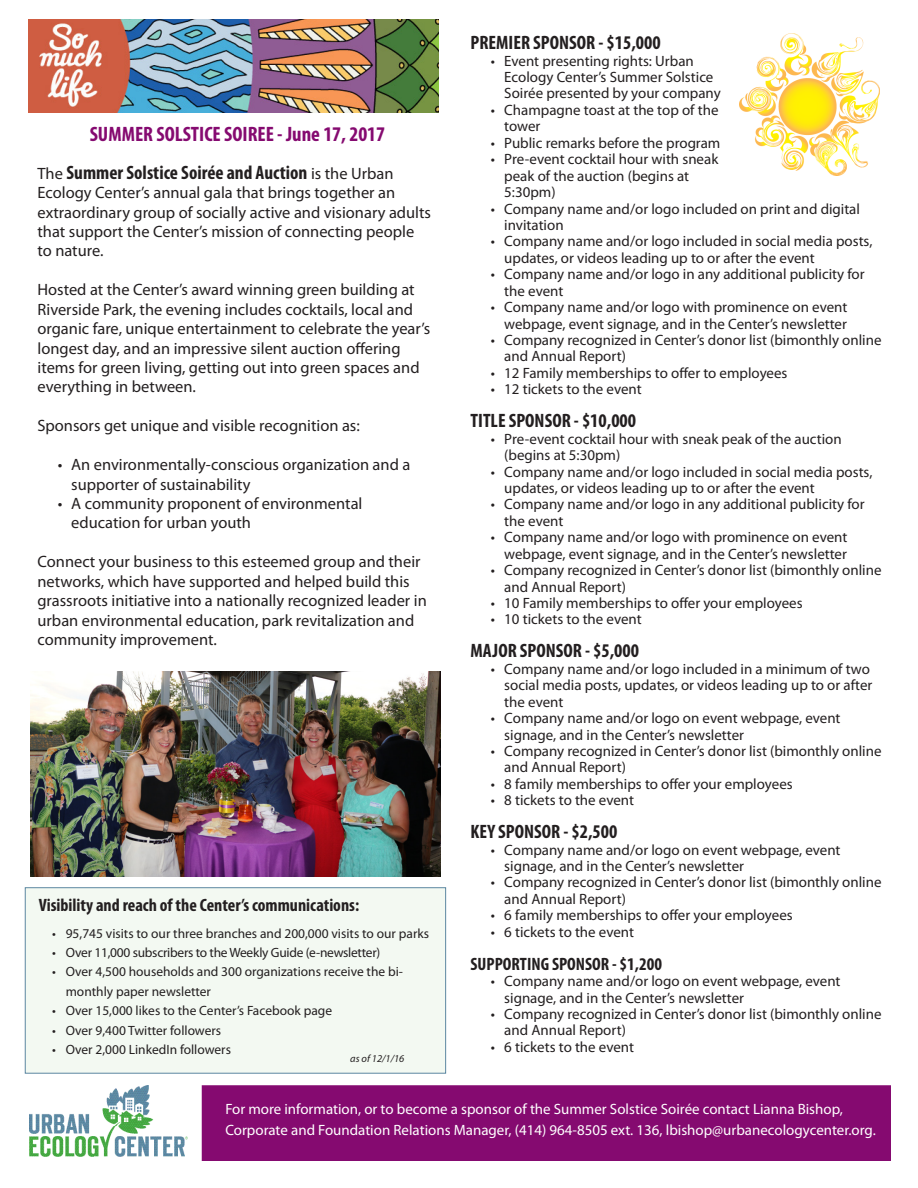
<style>
.page{position:relative;width:918px;height:1188px;background:#fff}
.page>*{position:absolute;margin:0;border:0;box-sizing:border-box;transform-origin:0 0}
.t1{font:700 condensed 20.85px "Myriad Pro";color:#850a70}
.t2{font:700 condensed 19.5px "Myriad Pro";color:#231f20}
.t3{font:700 condensed 18px "Myriad Pro";color:#231f20}
.t4{font:16.5px/19.5px "Myriad Pro";color:#231f20}
.t5{font:15px/16.5px "Myriad Pro";color:#231f20}
.t6{font:15px/20.9px "Myriad Pro";color:#fff}
.t7{font:13.5px/19.5px "Myriad Pro";color:#231f20}
.t8{font:13.5px "Myriad Pro";letter-spacing:-.02em;color:#231f20}
.t9{font:italic 10.5px "Myriad Pro";color:#231f20}
.s1{font-weight:400;font-stretch:normal;font-size:16.5px}
</style>
<div class="page">
<div style="left:202px;top:1085px;width:689px;height:76px;background:#850a70;border:2px solid #850a70"></div>
<img style="left:29px;top:1086px;width:158px;height:71px">
<img style="left:30px;top:671px;width:411px;height:206px">
<img style="left:740px;top:33px;width:139px;height:142px">
<div style="left:25px;top:888px;width:421px;height:185px;background:#f3f9f2;border:1px solid #5c87a1"></div>
<img style="left:28px;top:19px;width:410px;height:93px">
<p class="t1" style="left:90px;top:121px;width:297px">SUMMER SOLSTICE SOIREE - June 17, 2017</p>
<p class="t2" style="left:38px;top:160px;width:358px"><span class="s1">The</span> Summer Solstice Soirée and Auction <span class="s1">is the Urban</span></p>
<p class="t4" style="left:38px;top:183px;width:395px">Ecology Center’s annual gala that brings together an extraordinary group of socially active and visionary adults that support the Center’s mission of connecting people</p>
<p class="t4" style="left:38px;top:241px;width:67px">to nature.</p>
<p class="t4" style="left:38px;top:280px;width:394px">Hosted at the Center’s award winning green building at Riverside Park, the evening includes cocktails, local and organic fare, unique entertainment to celebrate the year’s longest day, and an impressive silent auction offering items for green living, getting out into green spaces and everything in between.</p>
<p class="t4" style="left:38px;top:416px;width:324px">Sponsors get unique and visible recognition as:</p>
<p class="t4" style="left:71px;top:455px;width:341px;text-indent:-14px">• An environmentally-conscious organization and a supporter of sustainability</p>
<p class="t4" style="left:71px;top:493px;width:293px;text-indent:-14px">• A community proponent of environmental education for urban youth</p>
<p class="t4" style="left:38px;top:552px;width:391px">Connect your business to this esteemed group and their networks, which have supported and helped build this grassroots initiative into a nationally recognized leader in urban environmental education, park revitalization and community improvement.</p>
<p class="t3" style="left:39px;top:893px;width:322px">Visibility and reach of the Center’s communications:</p>
<p class="t7" style="left:52px;top:923px;width:378px">• 95,745 visits to our three branches and 200,000 visits to our parks</p>
<p class="t8" style="left:52px;top:944px;width:330px">• Over 11,000 subscribers to the Weekly Guide (e-newsletter)</p>
<p class="t7" style="left:66px;top:962px;width:339px;text-indent:-14px">• Over 4,500 households and 300 organizations receive the bi&shy;monthly paper newsletter</p>
<p class="t7" style="left:52px;top:1001px;width:281px">• Over 15,000 likes to the Center’s Facebook page</p>
<p class="t7" style="left:52px;top:1020px;width:170px">• Over 9,400 Twitter followers</p>
<p class="t7" style="left:52px;top:1040px;width:180px">• Over 2,000 LinkedIn followers</p>
<p class="t9" style="left:350px;top:1052px;width:56px">as of 12/1/16</p>
<p class="t2" style="left:471px;top:30px;width:192px">PREMIER SPONSOR - $15,000</p>
<p class="t5" style="left:504px;top:52px;width:218px;text-indent:-14px">• Event presenting rights: Urban<br>Ecology Center’s Summer Solstice<br>Soirée presented by your company</p>
<p class="t5" style="left:504px;top:101px;width:216px;text-indent:-14px">• Champagne toast at the top of the tower</p>
<p class="t5" style="left:491px;top:134px;width:231px">• Public remarks before the program</p>
<p class="t5" style="left:504px;top:151px;width:216px;text-indent:-14px">• Pre-event cocktail hour with sneak peak of the auction (begins at<br>5:30pm)</p>
<p class="t5" style="left:504px;top:200px;width:357px;text-indent:-14px">• Company name and/or logo included on print and digital invitation</p>
<p class="t5" style="left:504px;top:233px;width:370px;text-indent:-14px">• Company name and/or logo included in social media posts, updates, or videos leading up to or after the event</p>
<p class="t5" style="left:504px;top:266px;width:362px;text-indent:-14px">• Company name and/or logo in any additional publicity for the event</p>
<p class="t5" style="left:491px;top:299px;width:358px;text-align:right">• Company name and/or logo with prominence on event webpage, event signage, and in the Center’s newsletter</p>
<p class="t5" style="left:504px;top:332px;width:379px;text-indent:-14px">• Company recognized in Center’s donor list (bimonthly online and Annual Report)</p>
<p class="t5" style="left:491px;top:364px;width:298px">• 12 Family memberships to offer to employees</p>
<p class="t5" style="left:491px;top:381px;width:152px">• 12 tickets to the event</p>
<p class="t2" style="left:471px;top:409px;width:167px">TITLE SPONSOR - $10,000</p>
<p class="t5" style="left:504px;top:430px;width:339px;text-indent:-14px">• Pre-event cocktail hour with sneak peak of the auction (begins at 5:30pm)</p>
<p class="t5" style="left:504px;top:463px;width:370px;text-indent:-14px">• Company name and/or logo included in social media posts, updates, or videos leading up to or after the event</p>
<p class="t5" style="left:504px;top:496px;width:362px;text-indent:-14px">• Company name and/or logo in any additional publicity for the event</p>
<p class="t5" style="left:491px;top:529px;width:358px;text-align:right">• Company name and/or logo with prominence on event webpage, event signage, and in the Center’s newsletter</p>
<p class="t5" style="left:504px;top:562px;width:379px;text-indent:-14px">• Company recognized in Center’s donor list (bimonthly online and Annual Report)</p>
<p class="t5" style="left:491px;top:595px;width:313px">• 10 Family memberships to offer your employees</p>
<p class="t5" style="left:491px;top:611px;width:152px">• 10 tickets to the event</p>
<p class="t2" style="left:471px;top:639px;width:170px">MAJOR SPONSOR - $5,000</p>
<p class="t5" style="left:504px;top:660px;width:370px;text-indent:-14px">• Company name and/or logo included in a minimum of two social media posts, updates, or videos leading up to or after the event</p>
<p class="t5" style="left:504px;top:710px;width:338px;text-indent:-14px">• Company name and/or logo on event webpage, event signage, and in the Center’s newsletter</p>
<p class="t5" style="left:504px;top:742px;width:379px;text-indent:-14px">• Company recognized in Center’s donor list (bimonthly online and Annual Report)</p>
<p class="t5" style="left:491px;top:775px;width:303px">• 8 family memberships to offer your employees</p>
<p class="t5" style="left:491px;top:792px;width:145px">• 8 tickets to the event</p>
<p class="t2" style="left:471px;top:819px;width:148px">KEY SPONSOR - $2,500</p>
<p class="t5" style="left:504px;top:841px;width:338px;text-indent:-14px">• Company name and/or logo on event webpage, event signage, and in the Center’s newsletter</p>
<p class="t5" style="left:504px;top:874px;width:379px;text-indent:-14px">• Company recognized in Center’s donor list (bimonthly online and Annual Report)</p>
<p class="t5" style="left:491px;top:907px;width:303px">• 6 family memberships to offer your employees</p>
<p class="t5" style="left:491px;top:923px;width:145px">• 6 tickets to the event</p>
<p class="t3" style="left:471px;top:952px;width:193px">SUPPORTING SPONSOR - $1,200</p>
<p class="t5" style="left:504px;top:973px;width:338px;text-indent:-14px">• Company name and/or logo on event webpage, event signage, and in the Center’s newsletter</p>
<p class="t5" style="left:504px;top:1005px;width:379px;text-indent:-14px">• Company recognized in Center’s donor list (bimonthly online and Annual Report)</p>
<p class="t5" style="left:491px;top:1038px;width:145px">• 6 tickets to the event</p>
<p class="t6" style="left:225px;top:1098px;width:652px">For more information, or to become a sponsor of the Summer Solstice Soirée contact Lianna Bishop,<br>Corporate and Foundation Relations Manager, (414) 964-8505 ext. 136, lbishop@urbanecologycenter.org.</p>
</div>
